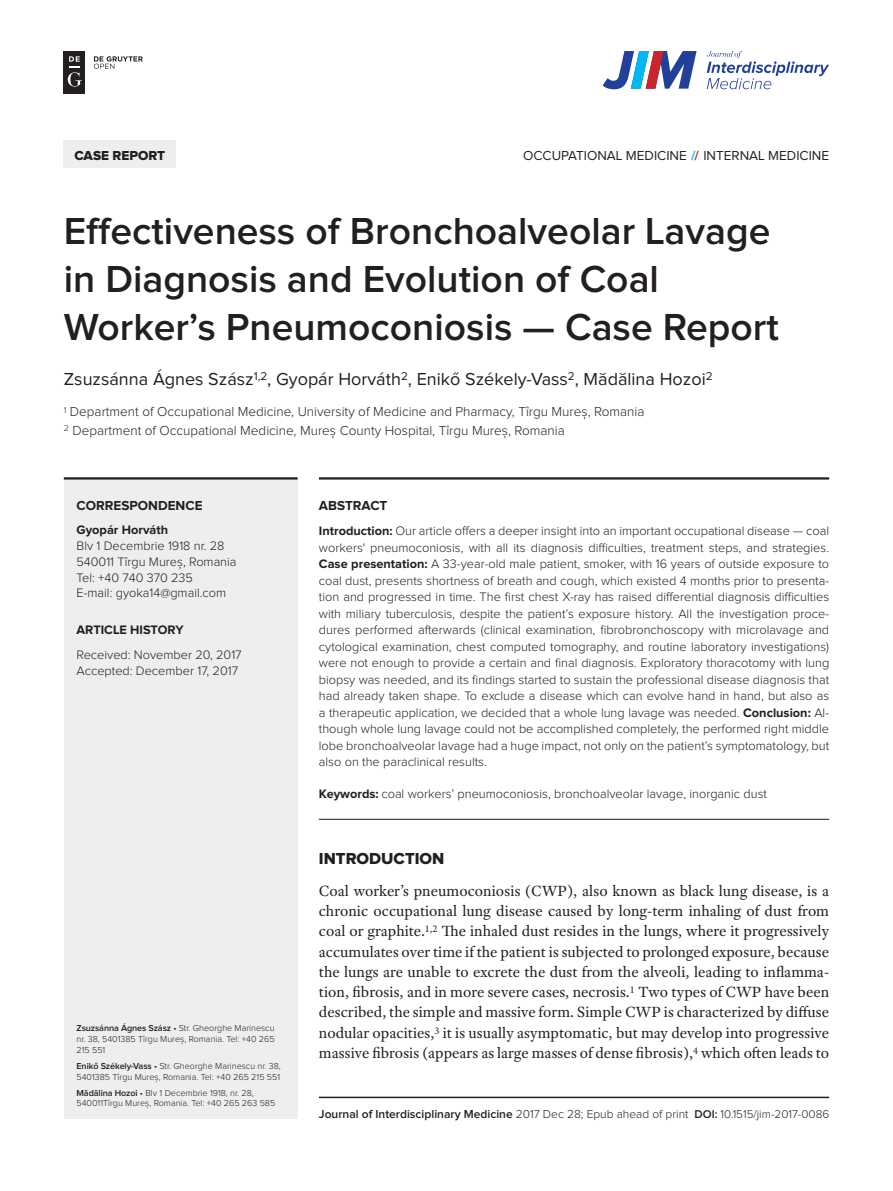
<style>
.page{position:relative;width:893px;height:1191px;background:#fff}
.page>*{position:absolute;margin:0;border:0;box-sizing:border-box;transform-origin:0 0}
.t1{font:600 39px/48px "Proxima Nova";color:#231f20}
.t2{font:18px "Proxima Nova";color:#231f20}
.t3{font:16.5px "Proxima Nova Extrabld";color:#231f20}
.t4{font:15.75px/20.2px "Adobe Text Pro";color:#231f20;text-align:justify}
.t5{font:300 13.5px/18.6px "Proxima Nova";color:#231f20}
.t6{font:13.5px "Proxima Nova";color:#231f20}
.t7{font:700 13.5px "Proxima Nova";color:#231f20}
.t8{font:13.5px "Proxima Nova Extrabld";color:#231f20}
.t9{font:300 12.75px/16.5px "Proxima Nova";color:#231f20}
.t10{font:700 12.75px "Proxima Nova";color:#231f20}
.t11{font:600 12px "Proxima Nova";color:#231f20}
.t12{font:300 11.7px "Proxima Nova";color:#231f20}
.t13{font:300 9px/10.8px "Proxima Nova";color:#231f20}
.s1{font-weight:700;color:#00b9f2}
.s2{font-weight:700;color:#c9252b}
.s3{font-weight:600}
.s4{font-weight:400}
.s5{font-weight:700}
.s6{font-weight:300}
</style>
<div class="page">
<div style="left:64px;top:51px;width:21px;height:43px;background:#231f20"></div>
<svg style="left:68px;top:56px;width:14px;height:31px"></svg>
<svg style="left:94px;top:56px;width:49px;height:13px"></svg>
<svg style="left:707px;top:51px;width:122px;height:38px"></svg>
<svg style="left:603px;top:51px;width:94px;height:38px"></svg>
<div style="left:64px;top:477px;width:234px;height:641px;background:#eeeeef"></div>
<hr style="left:64px;top:477px;width:234px;height:2px;background:#231f20">
<hr style="left:319px;top:1096px;width:510px;height:2px;background:#231f20">
<div style="left:64px;top:140px;width:112px;height:28px;background:#eeeeef"></div>
<hr style="left:319px;top:477px;width:510px;height:2px;background:#231f20">
<hr style="left:319px;top:819px;width:510px;height:1px;background:#231f20">
<p class="t8" style="left:74px;top:149px;width:92px">CASE REPORT</p>
<p class="t6" style="left:523px;top:149px;width:307px">OCCUPATIONAL MEDICINE <span class="s1">/</span><span class="s2">/</span> INTERNAL MEDICINE</p>
<h1 class="t1" style="left:64px;top:208px;width:717px">Effectiveness of Bronchoalveolar Lavage in Diagnosis and Evolution of Coal<br>Worker’s Pneumoconiosis — Case Report</h1>
<h2 class="t2" style="left:64px;top:370px;width:650px">Zsuzsánna Ágnes Szász<sup>1,2</sup>, Gyopár Horváth<sup>2</sup>, Enikő Székely-Vass<sup>2</sup>, Mădălina Hozoi<sup>2</sup></h2>
<p class="t5" style="left:64px;top:403px;width:582px"><sup>1</sup> Department of Occupational Medicine, University of Medicine and Pharmacy, Tîrgu Mureș, Romania<br><sup>2</sup> Department of Occupational Medicine, Mureș County Hospital, Tîrgu Mureș, Romania</p>
<p class="t7" style="left:77px;top:499px;width:128px">CORRESPONDENCE</p>
<p class="t10" style="left:77px;top:524px;width:93px">Gyopár Horváth</p>
<p class="t9" style="left:77px;top:538px;width:162px;line-height:15.8px">Blv 1 Decembrie 1918 nr. 28<br>540011 Tîrgu Mureș, Romania<br>Tel: +40 740 370 235<br>E-mail: gyoka14@gmail.com</p>
<p class="t10" style="left:77px;top:624px;width:109px">ARTICLE HISTORY</p>
<p class="t9" style="left:77px;top:647px;width:167px;line-height:15.8px">Received: November 20, 2017<br>Accepted: December 17, 2017</p>
<p class="t13" style="left:77px;top:1023px;width:200px;text-align:justify"><span class="s3">Zsuzsánna Ágnes Szász</span> <span class="s4">•</span> Str. Gheorghe Marinescu nr. 38, 5401385 Tîrgu Mureș, Romania. Tel: +40 265<br>215 551</p>
<p class="t13" style="left:77px;top:1060px;width:206px"><span class="s3">Enikő Székely-Vass</span> <span class="s4">•</span> Str. Gheorghe Marinescu nr. 38,<br>5401385 Tîrgu Mureș, Romania. Tel: +40 265 215 551</p>
<p class="t13" style="left:77px;top:1087px;width:200px"><span class="s3">Mădălina Hozoi</span> <span class="s4">•</span> Blv 1 Decembrie 1918, nr. 28,<br>540011Tîrgu Mureș, Romania. Tel: +40 265 263 585</p>
<p class="t7" style="left:319px;top:499px;width:70px">ABSTRACT</p>
<p class="t9" style="left:319px;top:523px;width:512px;text-align:justify"><span class="s5">Introduction:</span> Our article offers a deeper insight into an important occupational disease — coal workers' pneumoconiosis, with all its diagnosis difficulties, treatment steps, and strategies.<br><span class="s5">Case presentation:</span> A 33-year-old male patient, smoker, with 16 years of outside exposure to coal dust, presents shortness of breath and cough, which existed 4 months prior to presenta&shy;tion and progressed in time. The first chest X-ray has raised differential diagnosis difficulties with miliary tuberculosis, despite the patient’s exposure history. All the investigation proce&shy;dures performed afterwards (clinical examination, fibrobronchoscopy with microlavage and cytological examination, chest computed tomography, and routine laboratory investigations) were not enough to provide a certain and final diagnosis. Exploratory thoracotomy with lung biopsy was needed, and its findings started to sustain the professional disease diagnosis that had already taken shape. To exclude a disease which can evolve hand in hand, but also as a therapeutic application, we decided that a whole lung lavage was needed. <span class="s5">Conclusion:</span> Al&shy;though whole lung lavage could not be accomplished completely, the performed right middle lobe bronchoalveolar lavage had a huge impact, not only on the patient’s symptomatology, but also on the paraclinical results.</p>
<p class="t9" style="left:319px;top:785px;width:450px"><span class="s5">Keywords:</span> coal workers’ pneumoconiosis, bronchoalveolar lavage, inorganic dust</p>
<p class="t3" style="left:319px;top:851px;width:29px">INTRO</p>
<p class="t3" style="left:369px;top:851px;width:35px">DUCTIO</p>
<p class="t3" style="left:432px;top:851px;width:14px">N</p>
<p class="t4" style="left:319px;top:880px;width:512px">Coal worker’s pneumoconiosis (CWP), also known as black lung disease, is a chronic occupational lung disease caused by long-term inhaling of dust from coal or graphite.<sup>1,2</sup> The inhaled dust resides in the lungs, where it progressively accumulates over time if the patient is subjected to prolonged exposure, because the lungs are unable to excrete the dust from the alveoli, leading to inflamma&shy;tion, fibrosis, and in more severe cases, necrosis.<sup>1</sup> Two types of CWP have been described, the simple and massive form. Simple CWP is characterized by diffuse nodular opacities,<sup>3</sup> it is usually asymptomatic, but may develop into progressive massive fibrosis (appears as large masses of dense fibrosis),<sup>4</sup> which often leads to</p>
<p class="t12" style="left:694px;top:1108px;width:136px"><span class="s3">DOI:</span> 10.1515/jim-2017-0086</p>
<p class="t11" style="left:319px;top:1108px;width:371px">Journal of Interdisciplinary Medicine <span class="s6">2017 Dec 28; Epub ahead of print</span></p>
</div>
